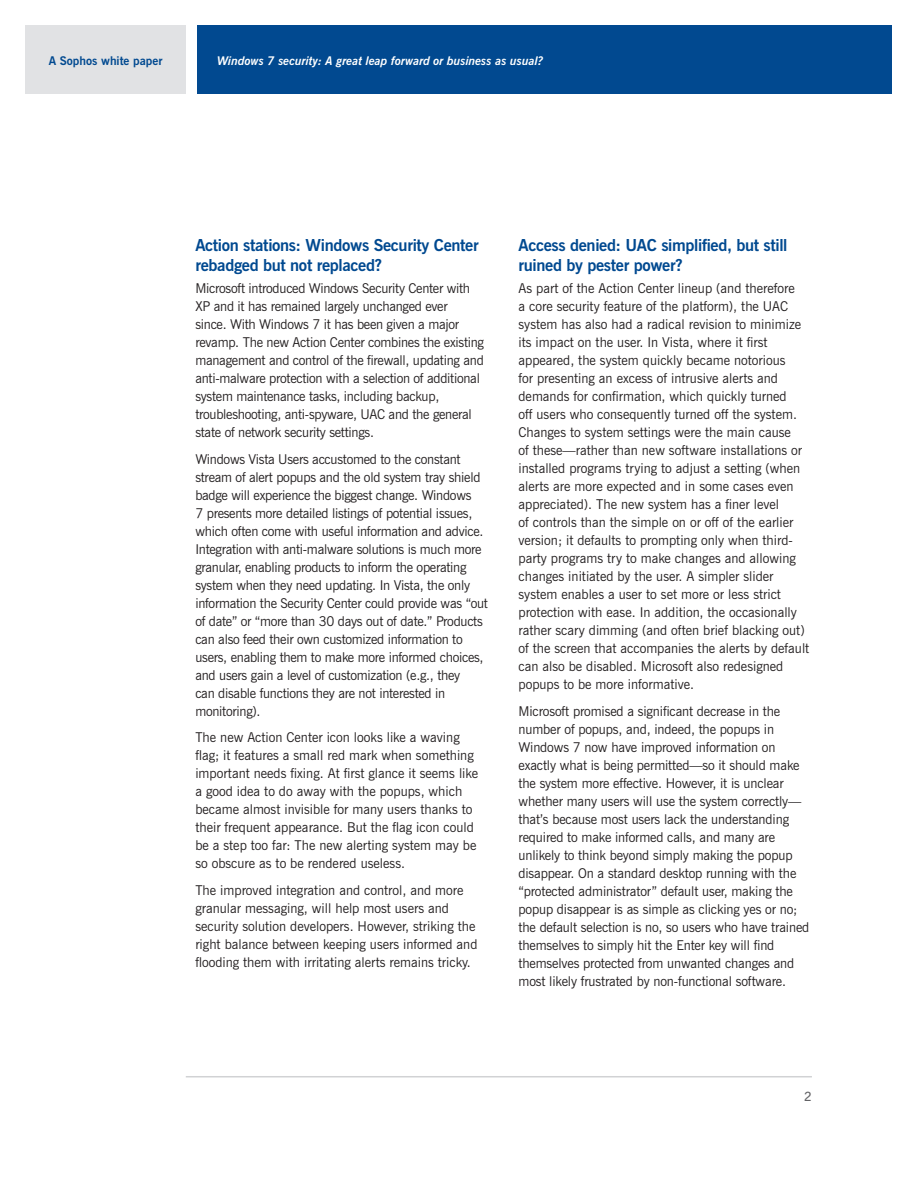
<style>
.page{position:relative;width:918px;height:1188px;background:#fff}
.page>*{position:absolute;margin:0;border:0;box-sizing:border-box;transform-origin:0 0}
.Heading_1{font:700 16.5px/19.8px "News Gothic BT";letter-spacing:-.02em;color:#014990}
.Body_text{font:13.5px/18px "News Gothic BT";letter-spacing:-.01em;color:#231f20}
.t1{font:600 12.75px "News Gothic BT";color:#636366}
.t2{font:italic 700 12px "News Gothic BT";color:#fff}
.t3{font:700 12px "News Gothic BT";color:#014990}
</style>
<div class="page">
<div style="left:26px;top:26px;width:160px;height:68px;background:#e1e2e4"></div>
<div style="left:198px;top:26px;width:694px;height:68px;background:#014990"></div>
<hr style="left:186px;top:1076px;width:626px;height:1px;background:#d1d2d4">
<p class="t3" style="left:49px;top:53px;width:115px">A Sophos white paper</p>
<p class="t2" style="left:217px;top:53px;width:328px">Windows 7 security: A great leap forward or business as usual?</p>
<p class="Heading_1" style="left:195px;top:235px;width:285px">Action stations: Windows Security Center rebadged but not replaced?</p>
<p class="Body_text" style="left:195px;top:280px;width:290px">Microsoft introduced Windows Security Center with XP and it has remained largely unchanged ever<br>since. With Windows 7 it has been given a major revamp. The new Action Center combines the existing management and control of the firewall, updating and anti-malware protection with a selection of additional system maintenance tasks, including backup, troubleshooting, anti-spyware, UAC and the general state of network security settings.</p>
<p class="Body_text" style="left:195px;top:450px;width:294px">Windows Vista Users accustomed to the constant stream of alert popups and the old system tray shield badge will experience the biggest change. Windows<br>7 presents more detailed listings of potential issues, which often come with useful information and advice.<br>Integration with anti-malware solutions is much more granular, enabling products to inform the operating system when they need updating. In Vista, the only information the Security Center could provide was “out of date” or “more than 30 days out of date.” Products can also feed their own customized information to users, enabling them to make more informed choices, and users gain a level of customization (e.g., they<br>can disable functions they are not interested in monitoring).</p>
<p class="Body_text" style="left:195px;top:729px;width:284px">The new Action Center icon looks like a waving flag; it features a small red mark when something important needs fixing. At first glance it seems like a good idea to do away with the popups, which became almost invisible for many users thanks to their frequent appearance. But the flag icon could be a step too far: The new alerting system may be so obscure as to be rendered useless.</p>
<p class="Body_text" style="left:195px;top:881px;width:284px">The improved integration and control, and more granular messaging, will help most users and security solution developers. However, striking the right balance between keeping users informed and flooding them with irritating alerts remains tricky.</p>
<p class="Heading_1" style="left:519px;top:235px;width:270px">Access denied: UAC simplified, but still ruined by pester power?</p>
<p class="Body_text" style="left:519px;top:280px;width:292px">As part of the Action Center lineup (and therefore<br>a core security feature of the platform), the UAC system has also had a radical revision to minimize its impact on the user. In Vista, where it first appeared, the system quickly became notorious<br>for presenting an excess of intrusive alerts and demands for confirmation, which quickly turned<br>off users who consequently turned off the system.<br>Changes to system settings were the main cause<br>of these—rather than new software installations or installed programs trying to adjust a setting (when alerts are more expected and in some cases even appreciated). The new system has a finer level<br>of controls than the simple on or off of the earlier version; it defaults to prompting only when third&shy;party programs try to make changes and allowing changes initiated by the user. A simpler slider system enables a user to set more or less strict protection with ease. In addition, the occasionally rather scary dimming (and often brief blacking out) of the screen that accompanies the alerts by default can also be disabled. Microsoft also redesigned popups to be more informative.</p>
<p class="Body_text" style="left:519px;top:702px;width:292px">Microsoft promised a significant decrease in the number of popups, and, indeed, the popups in Windows 7 now have improved information on exactly what is being permitted—so it should make the system more effective. However, it is unclear whether many users will use the system correctly— that’s because most users lack the understanding required to make informed calls, and many are unlikely to think beyond simply making the popup disappear. On a standard desktop running with the “protected administrator” default user, making the popup disappear is as simple as clicking yes or no; the default selection is no, so users who have trained themselves to simply hit the Enter key will find themselves protected from unwanted changes and most likely frustrated by non-functional software.</p>
<p class="t1" style="left:804px;top:1089px;width:9px">2</p>
</div>
